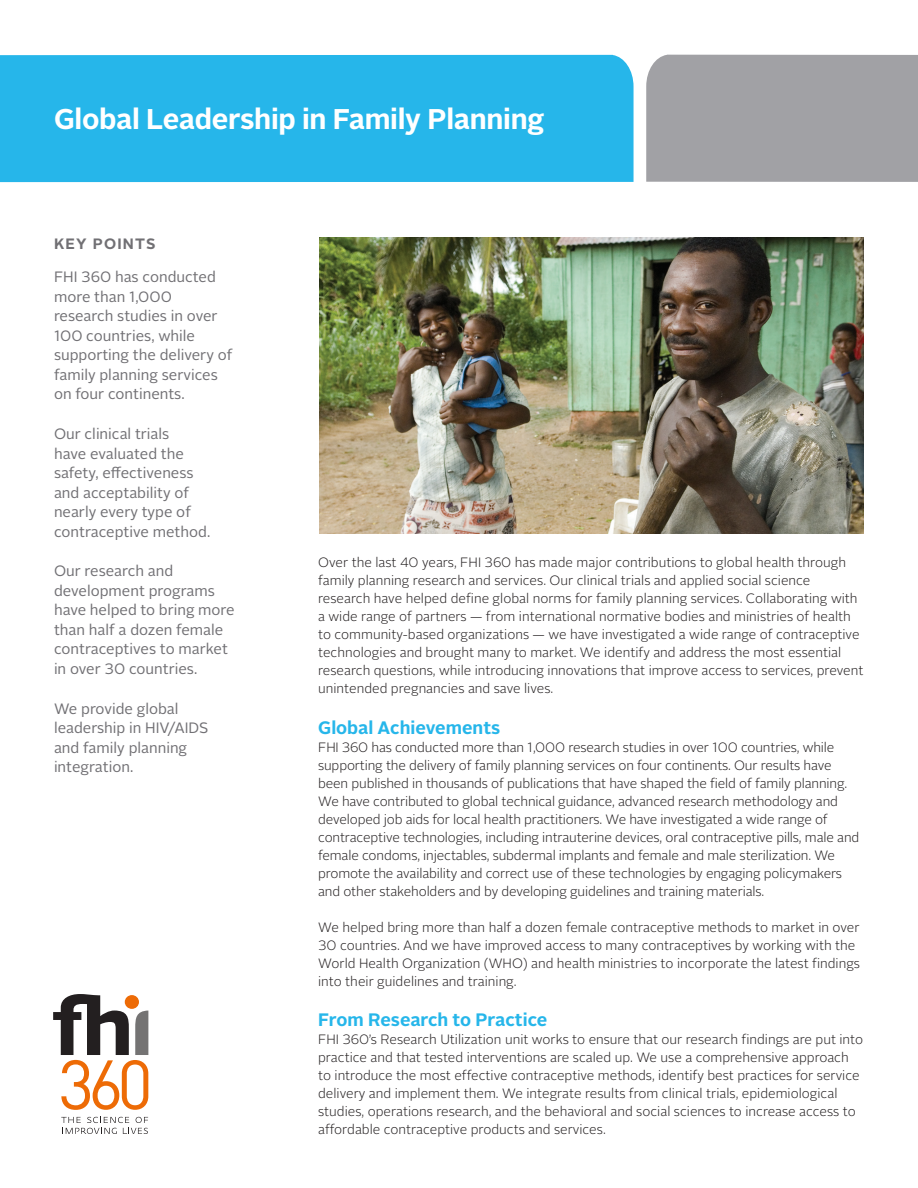
<style>
.page{position:relative;width:918px;height:1188px;background:#fff}
.page>*{position:absolute;margin:0;border:0;box-sizing:border-box;transform-origin:0 0}
.Title_for_entire_fac{font:700 28.5px "Alright Sans";letter-spacing:-.01em;color:#fff}
.Main_Content{font:700 18px "Alright Sans";color:#26b6ea}
.Key_Facts_Sidebar_Ma{font:15px/19.5px "Alright Sans";color:#717074}
.Key_Facts_Sidebar_Ma-2{font:700 15px "Alright Sans";letter-spacing:.08em;color:#717074}
.Main_Content-2{font:300 13.5px/18px "Alright Sans";color:#231f20}
</style>
<div class="page">
<svg style="left:53px;top:994px;width:95px;height:116px"></svg>
<svg style="left:61px;top:1117px;width:87px;height:17px"></svg>
<div style="left:0;top:55px;width:634px;height:127px;background:#26b6ea"></div>
<div style="left:646px;top:55px;width:272px;height:127px;background:#a1a1a5"></div>
<img style="left:320px;top:237px;width:544px;height:296px">
<p class="Title_for_entire_fac" style="left:54px;top:99px;width:492px">Global Leadership in Family Planning</p>
<p class="Key_Facts_Sidebar_Ma-2" style="left:54px;top:234px;width:103px">KEY POINTS</p>
<p class="Key_Facts_Sidebar_Ma" style="left:54px;top:268px;width:180px">FHI 360 has conducted more than 1,000 research studies in over<br>100 countries, while supporting the delivery of family planning services on four continents.</p>
<p class="Key_Facts_Sidebar_Ma" style="left:54px;top:424px;width:158px">Our clinical trials<br>have evaluated the safety, effectiveness and acceptability of nearly every type of contraceptive method.</p>
<p class="Key_Facts_Sidebar_Ma" style="left:54px;top:562px;width:182px">Our research and development programs have helped to bring more than half a dozen female contraceptives to market in over 30 countries.</p>
<p class="Key_Facts_Sidebar_Ma" style="left:54px;top:699px;width:156px">We provide global leadership in HIV/AIDS and family planning integration.</p>
<p class="Main_Content-2" style="left:318px;top:554px;width:547px">Over the last 40 years, FHI 360 has made major contributions to global health through family planning research and services. Our clinical trials and applied social science research have helped define global norms for family planning services. Collaborating with a wide range of partners — from international normative bodies and ministries of health to community-based organizations — we have investigated a wide range of contraceptive technologies and brought many to market. We identify and address the most essential research questions, while introducing innovations that improve access to services, prevent unintended pregnancies and save lives.</p>
<p class="Main_Content" style="left:318px;top:715px;width:184px">Global Achievements</p>
<p class="Main_Content-2" style="left:318px;top:738px;width:543px">FHI 360 has conducted more than 1,000 research studies in over 100 countries, while supporting the delivery of family planning services on four continents. Our results have been published in thousands of publications that have shaped the field of family planning.<br>We have contributed to global technical guidance, advanced research methodology and developed job aids for local health practitioners. We have investigated a wide range of contraceptive technologies, including intrauterine devices, oral contraceptive pills, male and female condoms, injectables, subdermal implants and female and male sterilization. We promote the availability and correct use of these technologies by engaging policymakers and other stakeholders and by developing guidelines and training materials.</p>
<p class="Main_Content-2" style="left:318px;top:918px;width:543px">We helped bring more than half a dozen female contraceptive methods to market in over 30 countries. And we have improved access to many contraceptives by working with the World Health Organization (WHO) and health ministries to incorporate the latest findings into their guidelines and training.</p>
<p class="Main_Content" style="left:318px;top:1007px;width:231px">From Research to Practice</p>
<p class="Main_Content-2" style="left:318px;top:1031px;width:547px">FHI 360’s Research Utilization unit works to ensure that our research findings are put into practice and that tested interventions are scaled up. We use a comprehensive approach to introduce the most effective contraceptive methods, identify best practices for service delivery and implement them. We integrate results from clinical trials, epidemiological studies, operations research, and the behavioral and social sciences to increase access to affordable contraceptive products and services.</p>
</div>
